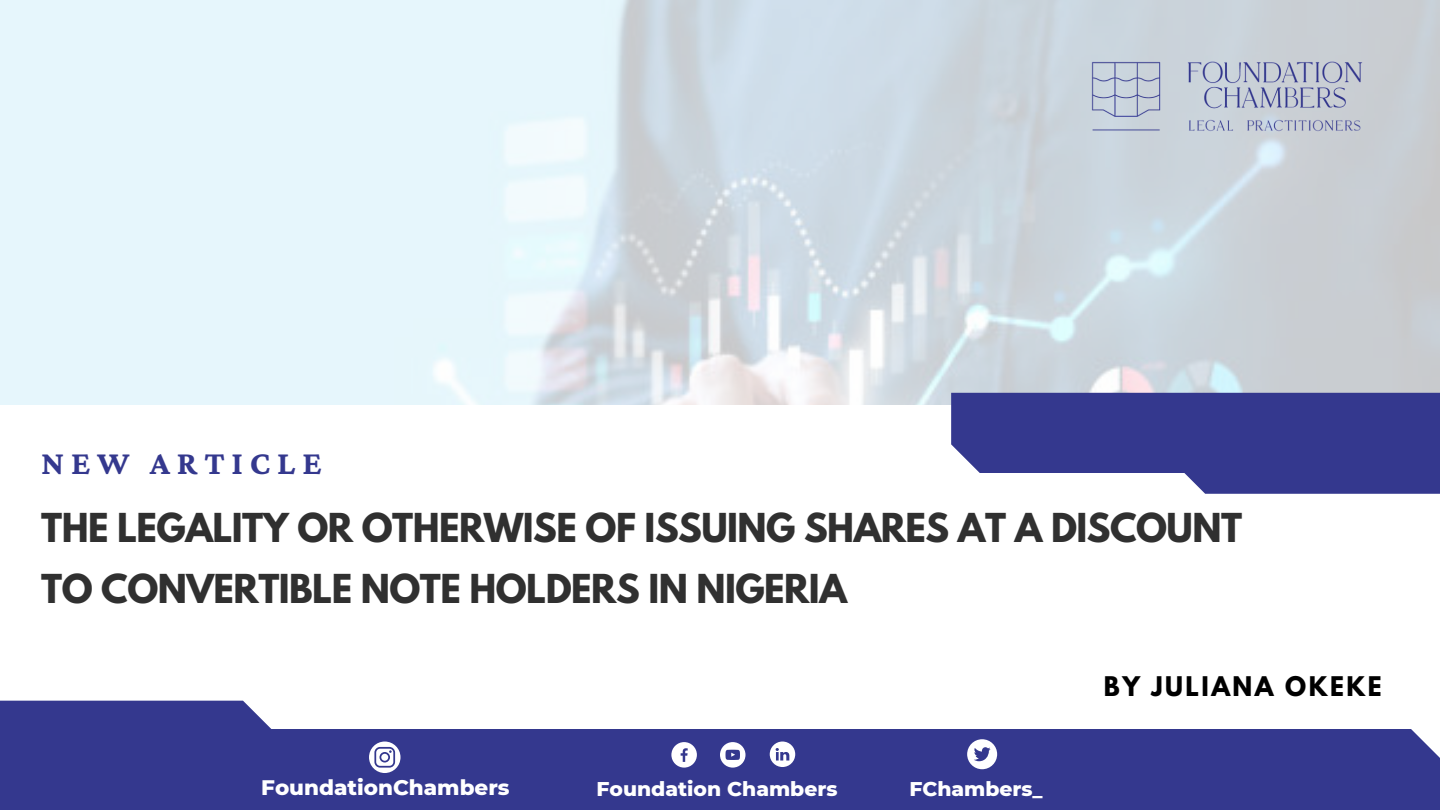
<style>
.page{position:relative;width:1440px;height:810px;background:#fff}
.page>*{position:absolute;margin:0;border:0;box-sizing:border-box;transform-origin:0 0}
.t1{font:700 35.3px/61.5px "League Spartan";letter-spacing:-.015em;color:#303030}
.t2{font:700 34px "Crimson Pro";letter-spacing:.2em;color:#34388e}
.t3{font:700 24px "League Spartan";letter-spacing:.1em;color:#000}
.t4{font:800 21.5px "Montserrat";color:#fff}
.t5{font:800 20.3px "Montserrat";color:#fff}
</style>
<div class="page">
<div style="left:0;top:701px;width:271px;height:28px;background:#34388e"></div>
<div style="left:0;top:729px;width:1440px;height:81px;background:#34388e"></div>
<svg style="left:951px;top:393px;width:489px;height:101px;background:#4b4e9a"></svg>
<svg style="left:671px;top:742px;width:26px;height:26px"></svg>
<svg style="left:967px;top:739px;width:30px;height:30px"></svg>
<svg style="left:720px;top:742px;width:26px;height:26px"></svg>
<svg style="left:770px;top:742px;width:25px;height:25px"></svg>
<svg style="left:369px;top:742px;width:32px;height:31px"></svg>
<img style="left:1063px;top:18px;width:327px;height:153px">
<p class="t2" style="left:41px;top:444px;width:282px">NEW ARTICLE</p>
<p class="t1" style="left:41px;top:501px;width:1202px">THE LEGALITY OR OTHERWISE OF ISSUING SHARES AT A DISCOUNT<br>TO CONVERTIBLE NOTE HOLDERS IN NIGERIA</p>
<p class="t4" style="left:261px;top:775px;width:250px">FoundationChambers</p>
<p class="t5" style="left:597px;top:776px;width:243px">Foundation Chambers</p>
<p class="t5" style="left:909px;top:777px;width:135px">FChambers_</p>
<p class="t3" style="left:1104px;top:674px;width:279px">BY JULIANA OKEKE</p>
</div>
